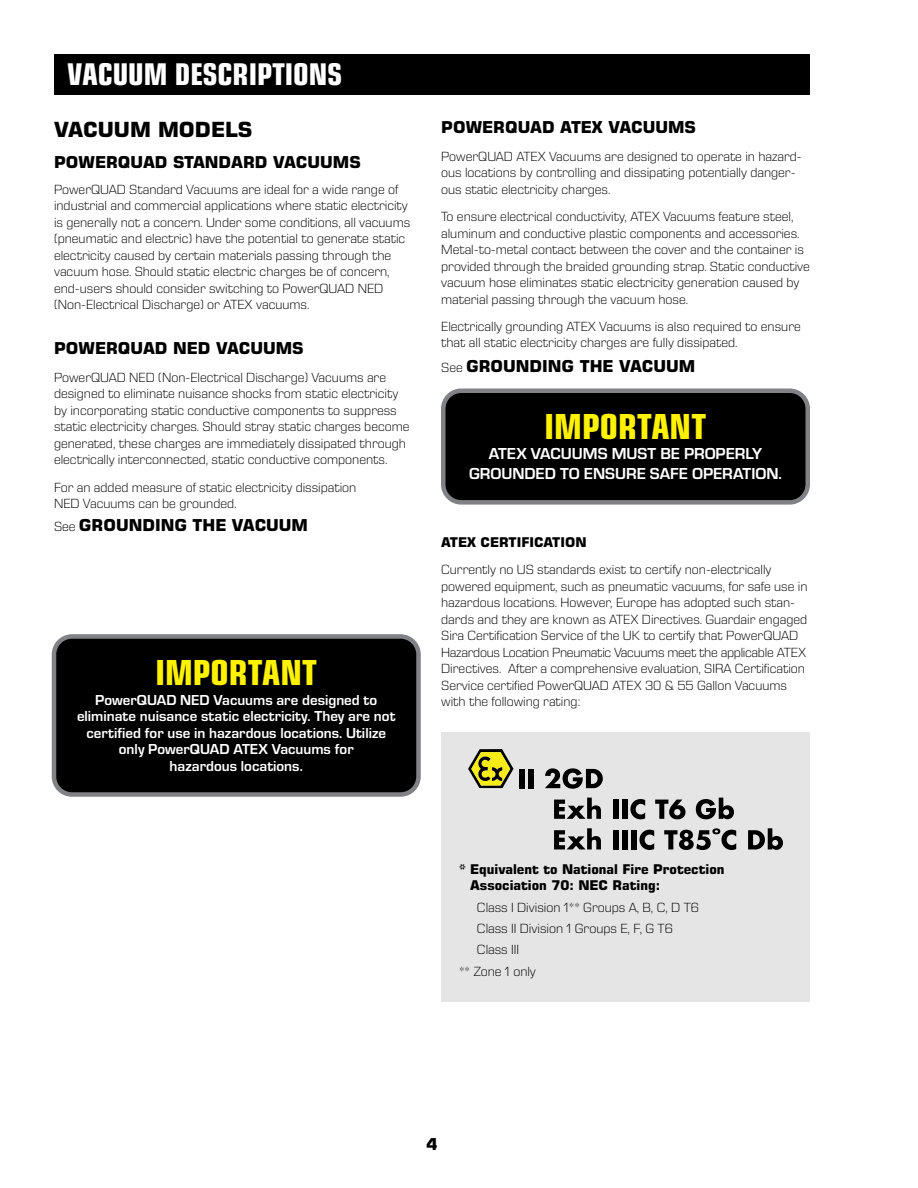
<style>
.page{position:relative;width:918px;height:1188px;background:#fff}
.page>*{position:absolute;margin:0;border:0;box-sizing:border-box;transform-origin:0 0}
.t1{font:37.5px "Eurostile Con Hea";color:#fff200}
.t2{font:700 condensed 30px "Eurostile LT Pro";color:#fff}
.t3{font:700 21px "Eurostile LT Pro";color:#000}
.t4{font:700 16.5px "Eurostile LT Pro";color:#000}
.t5{font:700 16.5px/19.8px "Eurostile";color:#fff;text-align:center}
.t6{font:700 15px/16.5px "Eurostile";color:#fff;text-align:center}
.t7{font:300 13.5px/16.5px "Eurostile Next Pro";color:#000}
.t8{font:700 13.5px/16.5px "Eurostile LT Pro";color:#000}
.s1{font-family:"Eurostile Next Pro";font-weight:300;font-size:13.5px}
</style>
<div class="page">
<div style="left:441px;top:732px;width:369px;height:270px;background:#e5e5e6"></div>
<div style="left:54px;top:54px;width:756px;height:40px;background:#000"></div>
<div style="left:54px;top:636px;width:364px;height:159px;background:#000;border-radius:18px"></div>
<div style="left:52px;top:634px;width:369px;height:163px;border:4px solid #808285;border-radius:18px"></div>
<div style="left:443px;top:391px;width:365px;height:111px;background:#000;border-radius:18px"></div>
<div style="left:441px;top:388px;width:369px;height:117px;border:4px solid #808285;border-radius:18px"></div>
<svg style="left:468px;top:749px;width:45px;height:39px"></svg>
<div style="left:519px;top:769px;width:5px;height:19px;background:#000"></div>
<div style="left:528px;top:769px;width:5px;height:19px;background:#000"></div>
<svg style="left:545px;top:768px;width:58px;height:21px"></svg>
<svg style="left:554px;top:798px;width:47px;height:21px"></svg>
<div style="left:613px;top:800px;width:5px;height:19px;background:#000"></div>
<div style="left:622px;top:800px;width:5px;height:19px;background:#000"></div>
<svg style="left:630px;top:799px;width:15px;height:20px"></svg>
<svg style="left:655px;top:800px;width:30px;height:19px"></svg>
<svg style="left:696px;top:798px;width:38px;height:21px"></svg>
<svg style="left:554px;top:828px;width:47px;height:21px"></svg>
<div style="left:613px;top:830px;width:5px;height:19px;background:#000"></div>
<div style="left:622px;top:830px;width:5px;height:19px;background:#000"></div>
<div style="left:631px;top:830px;width:5px;height:19px;background:#000"></div>
<svg style="left:639px;top:830px;width:15px;height:20px"></svg>
<svg style="left:664px;top:828px;width:72px;height:22px"></svg>
<svg style="left:748px;top:828px;width:35px;height:22px"></svg>
<h2 class="t2" style="left:68px;top:56px;width:276px">VACUUM DESCRIPTIONS</h2>
<h3 class="t3" style="left:54px;top:116px;width:200px">VACUUM MODELS</h3>
<p class="t4" style="left:54px;top:152px;width:308px">POWERQUAD STANDARD VACUUMS</p>
<p class="t7" style="left:54px;top:181px;width:358px">PowerQUAD Standard Vacuums are ideal for a wide range of industrial and commercial applications where static electricity is generally not a concern. Under some conditions, all vacuums (pneumatic and electric) have the potential to generate static electricity caused by certain materials passing through the vacuum hose. Should static electric charges be of concern, end-users should consider switching to PowerQUAD NED (Non-Electrical Discharge) or ATEX vacuums.</p>
<p class="t4" style="left:54px;top:338px;width:251px">POWERQUAD NED VACUUMS</p>
<p class="t7" style="left:54px;top:369px;width:357px">PowerQUAD NED (Non-Electrical Discharge) Vacuums are designed to eliminate nuisance shocks from static electricity by incorporating static conductive components to suppress static electricity charges. Should stray static charges become generated, these charges are immediately dissipated through electrically interconnected, static conductive components.</p>
<p class="t7" style="left:54px;top:479px;width:304px">For an added measure of static electricity dissipation<br>NED Vacuums can be grounded.</p>
<p class="t4" style="left:54px;top:514px;width:256px"><span class="s1">See</span> GROUNDING THE VACUUM</p>
<h1 class="t1" style="left:155px;top:646px;width:163px">IMPORTANT</h1>
<p class="t6" style="left:77px;top:691px;width:320px">PowerQUAD NED Vacuums are designed to eliminate nuisance static electricity. They are not certified for use in hazardous locations. Utilize only PowerQUAD ATEX Vacuums for<br>hazardous locations.</p>
<p class="t4" style="left:441px;top:117px;width:256px">POWERQUAD ATEX VACUUMS</p>
<p class="t7" style="left:441px;top:148px;width:362px">PowerQUAD ATEX Vacuums are designed to operate in hazard&shy;ous locations by controlling and dissipating potentially danger&shy;ous static electricity charges.</p>
<p class="t7" style="left:441px;top:208px;width:370px">To ensure electrical conductivity, ATEX Vacuums feature steel, aluminum and conductive plastic components and accessories.<br>Metal-to-metal contact between the cover and the container is provided through the braided grounding strap. Static conductive vacuum hose eliminates static electricity generation caused by material passing through the vacuum hose.</p>
<p class="t7" style="left:441px;top:318px;width:361px">Electrically grounding ATEX Vacuums is also required to ensure that all static electricity charges are fully dissipated.</p>
<p class="t4" style="left:441px;top:356px;width:256px"><span class="s1">See</span> GROUNDING THE VACUUM</p>
<h1 class="t1" style="left:545px;top:400px;width:163px">IMPORTANT</h1>
<p class="t5" style="left:469px;top:443px;width:313px">ATEX VACUUMS MUST BE PROPERLY<br>GROUNDED TO ENSURE SAFE OPERATION.</p>
<p class="t8" style="left:441px;top:533px;width:147px">ATEX CERTIFICATION</p>
<p class="t7" style="left:441px;top:561px;width:368px">Currently no US standards exist to certify non-electrically powered equipment, such as pneumatic vacuums, for safe use in hazardous locations. However, Europe has adopted such stan&shy;dards and they are known as ATEX Directives. Guardair engaged Sira Certification Service of the UK to certify that PowerQUAD Hazardous Location Pneumatic Vacuums meet the applicable ATEX Directives. After a comprehensive evaluation, SIRA Certification Service certified PowerQUAD ATEX 30 &amp; 55 Gallon Vacuums with the following rating:</p>
<p class="t8" style="left:470px;top:861px;width:256px;text-indent:-11px">* Equivalent to National Fire Protection<br>Association 70: NEC Rating:</p>
<p class="t7" style="left:477px;top:899px;width:223px">Class I Division 1** Groups A, B, C, D T6</p>
<p class="t7" style="left:477px;top:920px;width:197px">Class II Division 1 Groups E, F, G T6</p>
<p class="t7" style="left:477px;top:942px;width:44px">Class III</p>
<p class="t7" style="left:459px;top:963px;width:78px">** Zone 1 only</p>
<p class="t4" style="left:426px;top:1134px;width:13px">4</p>
</div>
